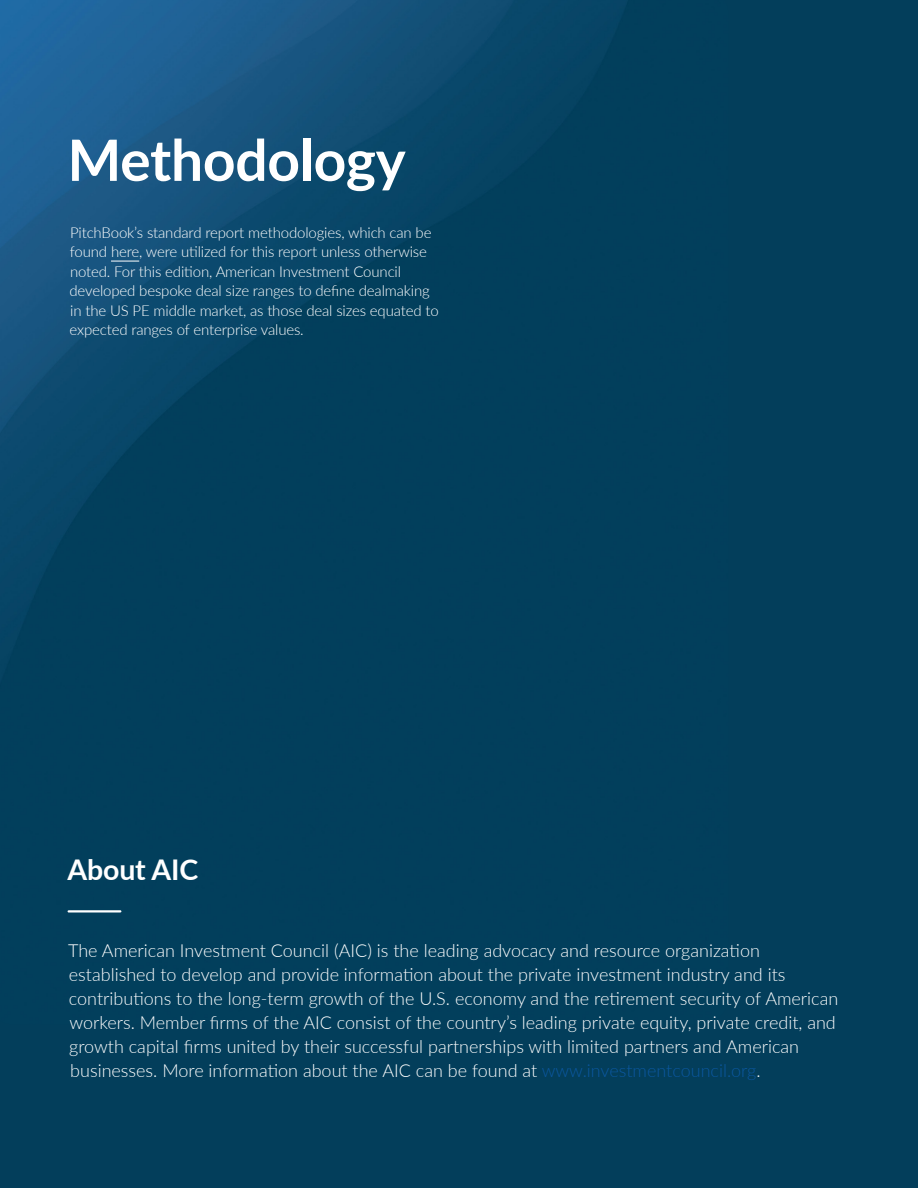
<style>
.page{position:relative;width:918px;height:1188px;background:#033e5b}
.page>*{position:absolute;margin:0;border:0;box-sizing:border-box;transform-origin:0 0}
.t1{font:700 57px "Lato";letter-spacing:-.005em;color:#fff}
.t2{font:700 28.5px "Lato";letter-spacing:-.005em;color:#fff}
.About_AIC_Body{font:300 18px/24px "Lato";color:#fff}
.Body{font:300 15px/19.5px "Lato";letter-spacing:-.01em;color:#fff}
.s1{color:#0b579f}
</style>
<div class="page">
<img style="left:0;top:0;width:728px;height:1024px">
<hr style="left:69px;top:910px;width:51px;height:3px;background:#fff">
<svg style="left:111px;top:261px;width:28px;height:1px"></svg>
<h1 class="t1" style="left:68px;top:118px;width:340px">Methodology</h1>
<p class="Body" style="left:70px;top:222px;width:371px">PitchBook’s standard report methodologies, which can be found here, were utilized for this report unless otherwise noted. For this edition, American Investment Council developed bespoke deal size ranges to define dealmaking in the US PE middle market, as those deal sizes equated to expected ranges of enterprise values.</p>
<h2 class="t2" style="left:68px;top:849px;width:132px">About AIC</h2>
<p class="About_AIC_Body" style="left:68px;top:938px;width:772px">The American Investment Council (AIC) is the leading advocacy and resource organization established to develop and provide information about the private investment industry and its contributions to the long-term growth of the U.S. economy and the retirement security of American workers. Member firms of the AIC consist of the country’s leading private equity, private credit, and growth capital firms united by their successful partnerships with limited partners and American businesses. More information about the AIC can be found at <span class="s1">www.investmentcouncil.org</span>.</p>
</div>
